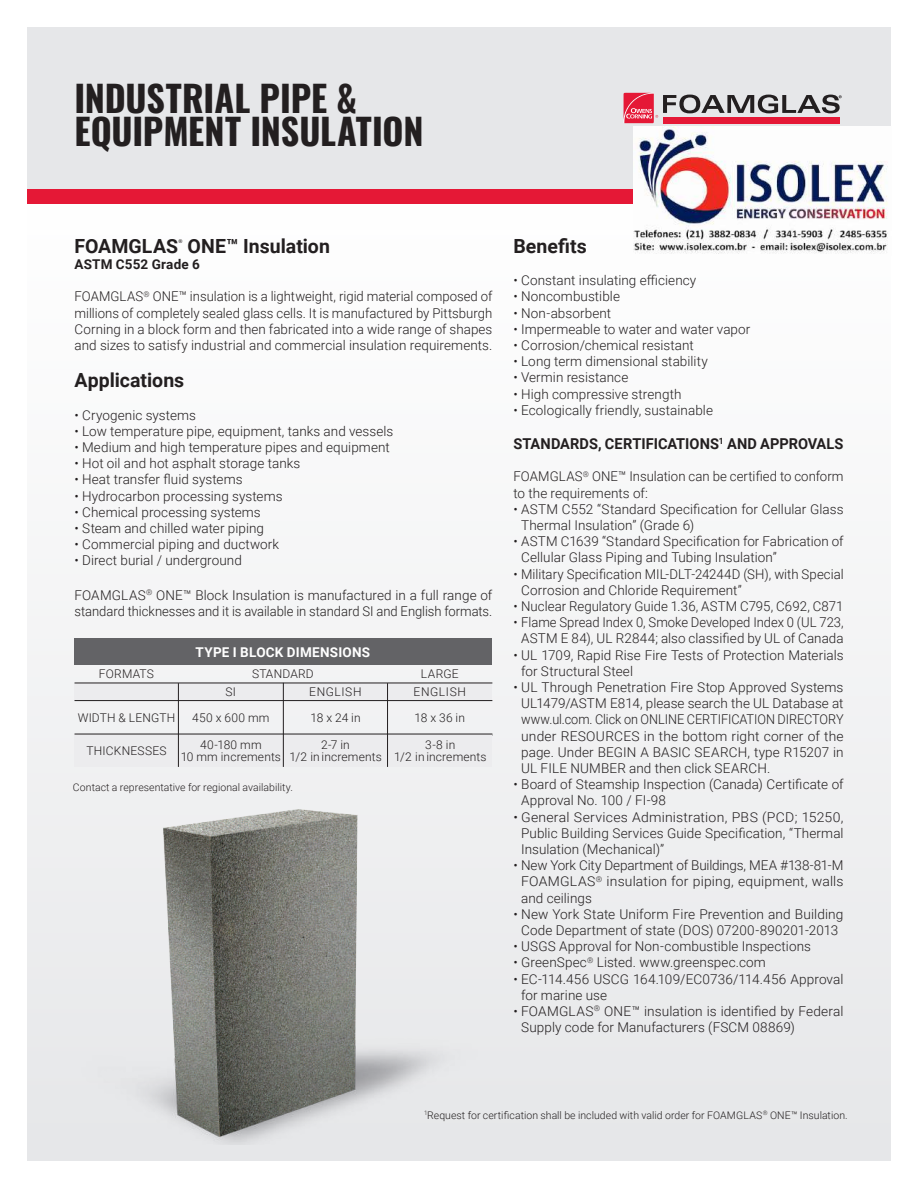
<style>
.page{position:relative;width:918px;height:1188px;background:#fff}
.page>*{position:absolute;margin:0;border:0;box-sizing:border-box;transform-origin:0 0}
.t1{font:700 36px/33px "Oswald";letter-spacing:-.005em;color:#231f20}
.t2{font:700 19.5px "Roboto";color:#231f20}
.t3{font:700 15px "Roboto";letter-spacing:.005em;color:#231f20}
.t4{font:300 13.5px/16.2px "Roboto";letter-spacing:.005em;color:#231f20}
.t5{font:300 13.5px/16.2px "Roboto";letter-spacing:.005em;color:#231f20;text-align:justify;scale:1.04 1}
.t6{font:700 13.5px "Roboto";letter-spacing:.02em;color:#fff}
.t7{font:700 13.5px "Roboto";letter-spacing:.01em;color:#231f20}
.t8{font:300 12px/12px "Roboto";letter-spacing:.015em;color:#231f20;text-align:center}
.t9{font:300 12px "Roboto";letter-spacing:.05em;color:#231f20}
.t10{font:300 10.5px "Roboto";letter-spacing:.005em;color:#231f20}
.t11{font:700 5.25px "Roboto";color:#231f20}
</style>
<div class="page">
<div style="left:27px;top:189px;width:864px;height:972px;background:linear-gradient(to right,#f8f8f8,#f1f2f3)"></div>
<img style="left:82px;top:754px;width:417px;height:390px">
<div style="left:27px;top:27px;width:864px;height:162px;background:#e6e7e9"></div>
<div style="left:27px;top:189px;width:864px;height:15px;background:#e51836"></div>
<div style="left:75px;top:639px;width:417px;height:26px;background:#636366"></div>
<div style="left:75px;top:683px;width:417px;height:18px;background:#ececee"></div>
<div style="left:75px;top:734px;width:417px;height:33px;background:#ececee"></div>
<hr style="left:75px;top:700px;width:417px;height:1px;background:#231f20">
<hr style="left:75px;top:683px;width:417px;height:1px;background:#231f20">
<hr style="left:75px;top:734px;width:417px;height:1px;background:#231f20">
<hr style="left:178px;top:683px;width:1px;height:84px;background:#231f20">
<hr style="left:283px;top:683px;width:1px;height:84px;background:#231f20">
<hr style="left:387px;top:683px;width:1px;height:84px;background:#231f20">
<svg style="left:624px;top:93px;width:218px;height:30px"></svg>
<img style="left:633px;top:127px;width:258px;height:128px">
<h1 class="t1" style="left:75px;top:84px;width:351px">INDUSTRIAL PIPE &amp;<br>EQUIPMENT INSULATION</h1>
<h2 class="t2" style="left:75px;top:232px;width:105px">FOAMGLAS</h2>
<p class="t11" style="left:179px;top:237px;width:6px">®</p>
<h2 class="t2" style="left:188px;top:232px;width:144px">ONE™ Insulation</h2>
<p class="t7" style="left:75px;top:255px;width:127px">ASTM C552 Grade 6</p>
<p class="t4" style="left:75px;top:288px;width:419px;text-align:justify">FOAMGLAS<sup>®</sup> ONE™ insulation is a lightweight, rigid material composed of millions of completely sealed glass cells. It is manufactured by Pittsburgh Corning in a block form and then fabricated into a wide range of shapes and sizes to satisfy industrial and commercial insulation requirements.</p>
<h2 class="t2" style="left:75px;top:367px;width:111px">Applications</h2>
<p class="t4" style="left:75px;top:406px;width:123px">• Cryogenic systems</p>
<p class="t4" style="left:75px;top:422px;width:320px">• Low temperature pipe, equipment, tanks and vessels</p>
<p class="t4" style="left:75px;top:439px;width:317px">• Medium and high temperature pipes and equipment</p>
<p class="t4" style="left:75px;top:455px;width:227px">• Hot oil and hot asphalt storage tanks</p>
<p class="t4" style="left:75px;top:471px;width:170px">• Heat transfer fluid systems</p>
<p class="t4" style="left:75px;top:487px;width:210px">• Hydrocarbon processing systems</p>
<p class="t4" style="left:75px;top:503px;width:188px">• Chemical processing systems</p>
<p class="t4" style="left:75px;top:520px;width:191px">• Steam and chilled water piping</p>
<p class="t4" style="left:75px;top:536px;width:206px">• Commercial piping and ductwork</p>
<p class="t4" style="left:75px;top:552px;width:169px">• Direct burial / underground</p>
<p class="t4" style="left:75px;top:586px;width:419px">FOAMGLAS<sup>®</sup> ONE™ Block Insulation is manufactured in a full range of standard thicknesses and it is available in standard SI and English formats.</p>
<p class="t6" style="left:196px;top:643px;width:176px">TYPE I BLOCK DIMENSIONS</p>
<p class="t8" style="left:99px;top:668px;width:57px">FORMATS</p>
<p class="t8" style="left:78px;top:711px;width:99px">WIDTH &amp; LENGTH</p>
<p class="t8" style="left:192px;top:711px;width:79px">450 x 600 mm</p>
<p class="t8" style="left:181px;top:738px;width:102px">40-180 mm<br>10 mm increments</p>
<p class="t8" style="left:394px;top:738px;width:94px">3-8 in<br>1/2 in increments</p>
<p class="t8" style="left:252px;top:668px;width:63px">STANDARD</p>
<p class="t8" style="left:421px;top:668px;width:39px">LARGE</p>
<p class="t8" style="left:226px;top:685px;width:12px">SI</p>
<p class="t9" style="left:309px;top:683px;width:54px">ENGLISH</p>
<p class="t9" style="left:414px;top:683px;width:54px">ENGLISH</p>
<p class="t8" style="left:311px;top:711px;width:52px">18 x 24 in</p>
<p class="t8" style="left:415px;top:711px;width:52px">18 x 36 in</p>
<p class="t8" style="left:289px;top:738px;width:94px">2-7 in<br>1/2 in increments</p>
<p class="t8" style="left:86px;top:745px;width:82px">THICKNESSES</p>
<p class="t10" style="left:73px;top:780px;width:221px">Contact a representative for regional availability.</p>
<h2 class="t2" style="left:514px;top:232px;width:75px">Benefits</h2>
<p class="t4" style="left:514px;top:272px;width:184px">• Constant insulating efficiency</p>
<p class="t4" style="left:514px;top:288px;width:108px">• Noncombustible</p>
<p class="t4" style="left:514px;top:304px;width:99px">• Non-absorbent</p>
<p class="t4" style="left:514px;top:320px;width:238px">• Impermeable to water and water vapor</p>
<p class="t4" style="left:514px;top:337px;width:182px">• Corrosion/chemical resistant</p>
<p class="t4" style="left:514px;top:353px;width:196px">• Long term dimensional stability</p>
<p class="t4" style="left:514px;top:369px;width:116px">• Vermin resistance</p>
<p class="t4" style="left:514px;top:385px;width:169px">• High compressive strength</p>
<p class="t4" style="left:514px;top:401px;width:201px">• Ecologically friendly, sustainable</p>
<p class="t3" style="left:514px;top:433px;width:332px">STANDARDS, CERTIFICATIONS<sup>1</sup> AND APPROVALS</p>
<p class="t4" style="left:514px;top:468px;width:332px">FOAMGLAS<sup>®</sup> ONE™ Insulation can be certified to conform to the requirements of:</p>
<p class="t4" style="left:521px;top:500px;width:324px;text-indent:-8px">• ASTM C552 “Standard Specification for Cellular Glass<br>Thermal Insulation” (Grade 6)</p>
<p class="t4" style="left:521px;top:533px;width:324px;text-indent:-8px">• ASTM C1639 “Standard Specification for Fabrication of<br>Cellular Glass Piping and Tubing Insulation”</p>
<p class="t4" style="left:521px;top:565px;width:324px;text-indent:-8px">• Military Specification MIL-DLT-24244D (SH), with Special<br>Corrosion and Chloride Requirement”</p>
<p class="t4" style="left:514px;top:598px;width:332px">• Nuclear Regulatory Guide 1.36, ASTM C795, C692, C871</p>
<p class="t4" style="left:514px;top:614px;width:332px;text-align:center">• Flame Spread Index 0, Smoke Developed Index 0 (UL 723,<br>ASTM E 84), UL R2844; also classified by UL of Canada</p>
<p class="t4" style="left:521px;top:646px;width:324px;text-indent:-8px">• UL 1709, Rapid Rise Fire Tests of Protection Materials for Structural Steel</p>
<p class="t4" style="left:521px;top:679px;width:324px;text-align:justify;text-indent:-8px">• UL Through Penetration Fire Stop Approved Systems UL1479/ASTM E814, please search the UL Database at www.ul.com. Click on ONLINE CERTIFICATION DIRECTORY under RESOURCES in the bottom right corner of the page. Under BEGIN A BASIC SEARCH, type R15207 in UL FILE NUMBER and then click SEARCH.</p>
<p class="t4" style="left:521px;top:776px;width:324px;text-indent:-8px">• Board of Steamship Inspection (Canada) Certificate of<br>Approval No. 100 / FI-98</p>
<p class="t5" style="left:521px;top:808px;width:312px;text-indent:-8px">• General Services Administration, PBS (PCD; 15250, Public Building Services Guide Specification, “Thermal Insulation (Mechanical)”</p>
<p class="t4" style="left:521px;top:857px;width:324px;text-align:justify;text-indent:-8px">• New York City Department of Buildings, MEA #138-81-M FOAMGLAS<sup>®</sup> insulation for piping, equipment, walls and ceilings</p>
<p class="t4" style="left:514px;top:905px;width:331px;text-align:center">• New York State Uniform Fire Prevention and Building<br>Code Department of state (DOS) 07200-890201-2013</p>
<p class="t4" style="left:514px;top:938px;width:299px">• USGS Approval for Non-combustible Inspections</p>
<p class="t4" style="left:514px;top:954px;width:254px">• GreenSpec<sup>®</sup> Listed. www.greenspec.com</p>
<p class="t4" style="left:521px;top:970px;width:324px;text-indent:-8px">• EC-114.456 USCG 164.109/EC0736/114.456 Approval for marine use</p>
<p class="t4" style="left:521px;top:1003px;width:324px;text-indent:-8px">• FOAMGLAS<sup>®</sup> ONE™ insulation is identified by Federal<br>Supply code for Manufacturers (FSCM 08869)</p>
<p class="t10" style="left:424px;top:1107px;width:425px"><sup>1</sup>Request for certification shall be included with valid order for FOAMGLAS<sup>®</sup> ONE™ Insulation.</p>
</div>
